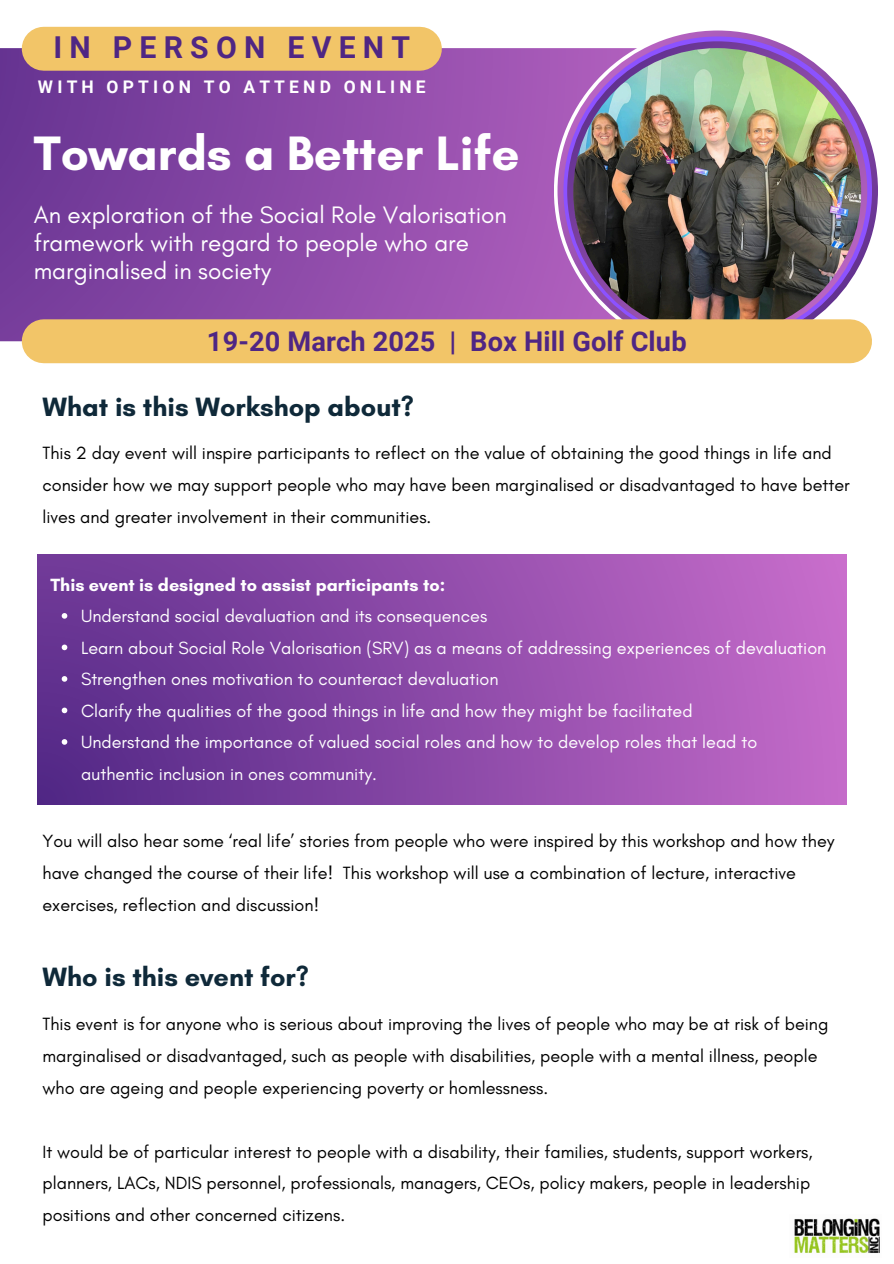
<style>
.page{position:relative;width:894px;height:1264px;background:#fff}
.page>*{position:absolute;margin:0;border:0;box-sizing:border-box;transform-origin:0 0}
.t1{font:700 49.2px "Glacial Indifference";color:#fff}
.t2{font:700 30.15px "Roboto";letter-spacing:.24em;color:#4f2684}
.t3{font:700 27.15px "Roboto";letter-spacing:.005em;color:#4f2684}
.t4{font:700 27px "Glacial Indifference";color:#0f2939}
.t5{font:24.3px/28.2px "Glacial Indifference";color:#fff}
.t6{font:18px/32px "Glacial Indifference";color:#000}
.t7{font:18px/31.5px "Glacial Indifference";color:#fff}
.t8{font:700 18px "Glacial Indifference";color:#fff}
.t9{font:700 17.4px "Roboto";letter-spacing:.24em;color:#fff}
</style>
<div class="page">
<div style="left:38px;top:555px;width:807px;height:249px;background:linear-gradient(to right,#592c8a,#c46bc9)"></div>
<img style="left:794px;top:1218px;width:86px;height:35px">
<svg style="left:62px;top:613px;width:5px;height:5px"></svg>
<svg style="left:62px;top:644px;width:5px;height:6px"></svg>
<svg style="left:62px;top:676px;width:5px;height:5px"></svg>
<svg style="left:62px;top:707px;width:5px;height:6px"></svg>
<svg style="left:62px;top:739px;width:5px;height:5px"></svg>
<svg style="left:0;top:48px;width:636px;height:293px;background:#8b4aa6"></svg>
<svg style="left:553px;top:27px;width:328px;height:327px"></svg>
<svg style="left:557px;top:31px;width:320px;height:320px;background:#9754b3"></svg>
<svg style="left:563px;top:36px;width:308px;height:309px;background:#8e52f7"></svg>
<svg style="left:567px;top:41px;width:300px;height:300px;background:#854aa3"></svg>
<img style="left:573px;top:48px;width:287px;height:288px;border-radius:50%">
<div style="left:44px;top:27px;width:376px;height:44px;background:#f2c568"></div>
<div style="left:44px;top:319px;width:805px;height:44px;background:#f2c568"></div>
<p class="t2" style="left:53px;top:30px;width:358px">IN PERSON EVENT</p>
<p class="t9" style="left:38px;top:77px;width:389px">WITH OPTION TO ATTEND ONLINE</p>
<p class="t1" style="left:34px;top:123px;width:487px">Towards a Better Life</p>
<p class="t5" style="left:34px;top:200px;width:474px">An exploration of the Social Role Valorisation framework with regard to people who are marginalised in society</p>
<p class="t3" style="left:207px;top:326px;width:481px">19-20 March 2025 | Box Hill Golf Club</p>
<h2 class="t4" style="left:42px;top:390px;width:373px">What is this Workshop about?</h2>
<p class="t6" style="left:42px;top:436px;width:808px">This 2 day event will inspire participants to reflect on the value of obtaining the good things in life and consider how we may support people who may have been marginalised or disadvantaged to have better lives and greater involvement in their communities.</p>
<p class="t8" style="left:50px;top:573px;width:396px">This event is designed to assist participants to:</p>
<h6 class="t7" style="left:81px;top:600px;width:407px">Understand social devaluation and its consequences</h6>
<h1 class="t7" style="left:81px;top:631px;width:746px">Learn about Social Role Valorisation (SRV) as a means of addressing experiences of devaluation</h1>
<p class="t7" style="left:81px;top:663px;width:419px">Strengthen ones motivation to counteract devaluation</p>
<p class="t7" style="left:81px;top:694px;width:613px">Clarify the qualities of the good things in life and how they might be facilitated</p>
<h3 class="t7" style="left:81px;top:726px;width:677px">Understand the importance of valued social roles and how to develop roles that lead to authentic inclusion in ones community.</h3>
<h4 class="t6" style="left:42px;top:824px;width:793px">You will also hear some ‘real life’ stories from people who were inspired by this workshop and how they have changed the course of their life! This workshop will use a combination of lecture, interactive exercises, reflection and discussion!</h4>
<p class="t4" style="left:42px;top:960px;width:268px">Who is this event for?</p>
<h4 class="t6" style="left:42px;top:1007px;width:787px">This event is for anyone who is serious about improving the lives of people who may be at risk of being marginalised or disadvantaged, such as people with disabilities, people with a mental illness, people who are ageing and people experiencing poverty or homlessness.</h4>
<p class="t6" style="left:42px;top:1135px;width:771px">It would be of particular interest to people with a disability, their families, students, support workers, planners, LACs, NDIS personnel, professionals, managers, CEOs, policy makers, people in leadership positions and other concerned citizens.</p>
</div>
